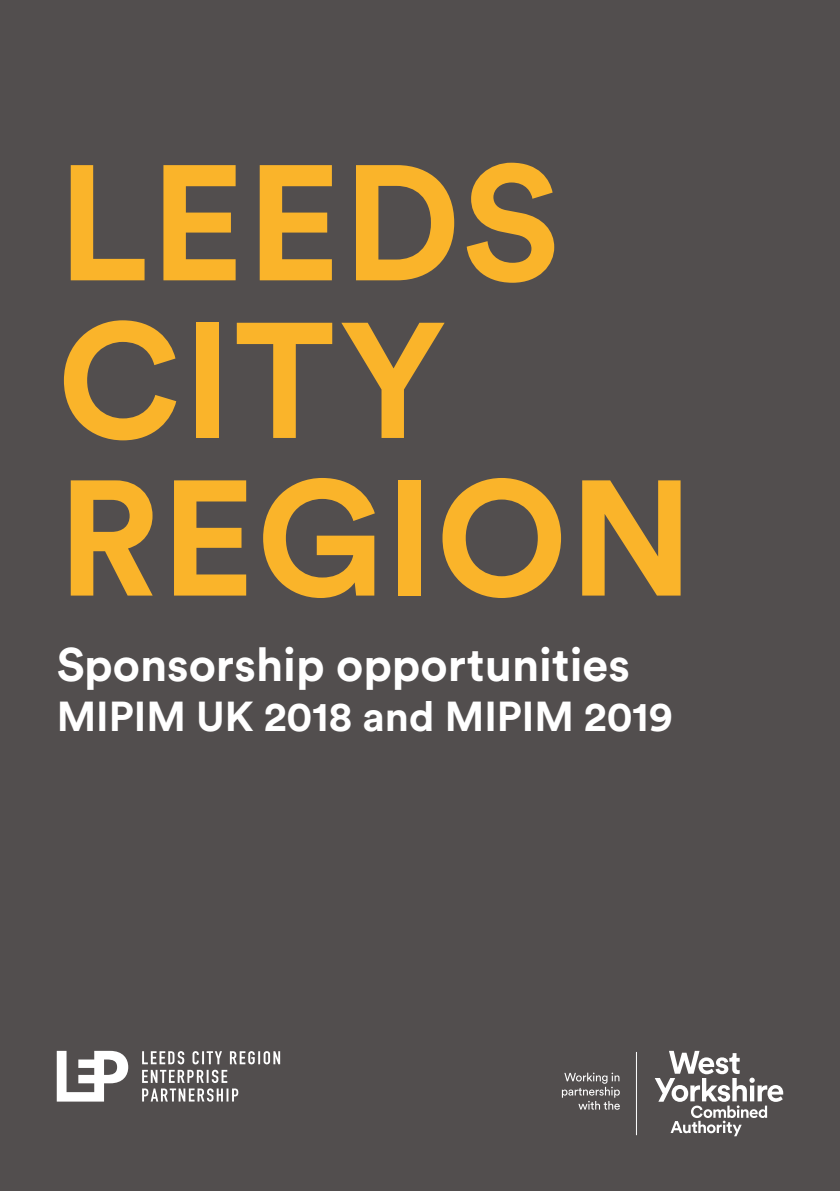
<style>
.page{position:relative;width:840px;height:1191px;background:#fff}
.page>*{position:absolute;margin:0;border:0;box-sizing:border-box;transform-origin:0 0}
.t1{font:700 162.4px/157.6px "Circular Std";letter-spacing:.01em;color:#fab42a}
.t2{font:700 46.6px "Circular Std";color:#fff}
.t3{font:700 41.4px "Circular Std";color:#fff}
</style>
<div class="page">
<div style="left:0;top:0;width:839px;height:1191px;background:#524e4e"></div>
<svg style="left:57px;top:1050px;width:223px;height:51px"></svg>
<svg style="left:654px;top:1050px;width:128px;height:86px"></svg>
<svg style="left:561px;top:1072px;width:58px;height:37px"></svg>
<hr style="left:635px;top:1052px;width:1px;height:83px;background:#fff">
<h1 class="t1" style="left:58px;top:141px;width:637px">LEEDS<br>CITY<br>REGION</h1>
<p class="t2" style="left:57px;top:635px;width:574px">Sponsorship opportunities</p>
<p class="t3" style="left:57px;top:690px;width:617px">MIPIM UK 2018 and MIPIM 2019</p>
</div>
